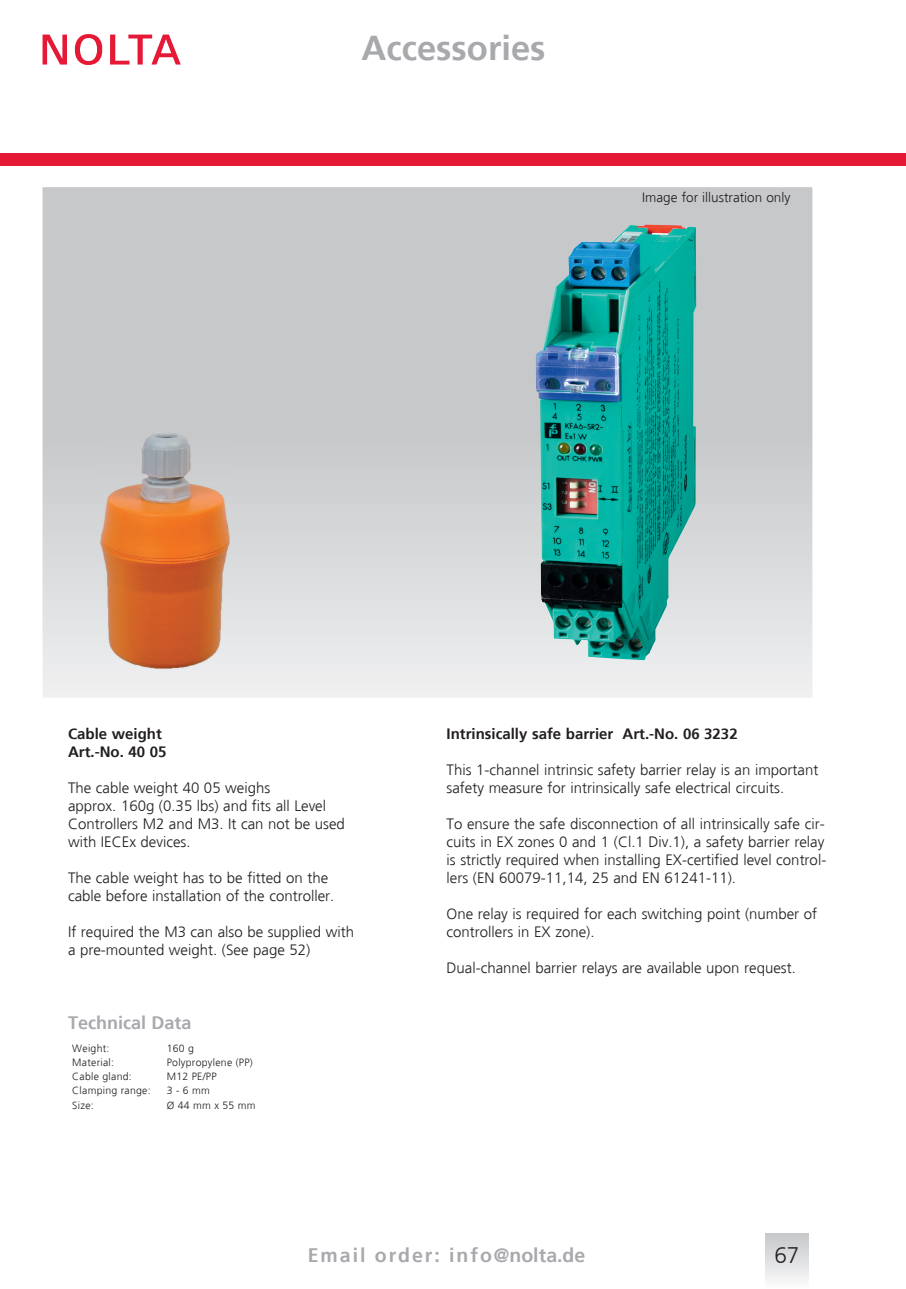
<style>
.page{position:relative;width:906px;height:1289px;background:#fff}
.page>*{position:absolute;margin:0;border:0;box-sizing:border-box;transform-origin:0 0}
.t1{font:700 34.5px "Frutiger";color:#a8a9ad}
.t2{font:300 22.5px "Frutiger";color:#231f20}
.t3{font:700 19.5px "Frutiger";letter-spacing:.1em;color:#a8a9ad}
.t4{font:700 18px "Frutiger";color:#a8a9ad}
.t5{font:300 15px/18px "Frutiger";color:#231f20}
.t6{font:700 15px/18px "Frutiger";color:#231f20}
.t7{font:300 13.5px "Frutiger";color:#231f20}
.t8{font:300 10.5px "Frutiger";letter-spacing:.025em;color:#231f20}
</style>
<div class="page">
<div style="left:765px;top:1233px;width:43px;height:55px;background:linear-gradient(to bottom,#c5c6c9,#fbfbfc)"></div>
<div style="left:0;top:153px;width:906px;height:13px;background:#e51836"></div>
<svg style="left:43px;top:34px;width:138px;height:31px"></svg>
<svg style="left:43px;top:187px;width:769px;height:510px;background:#d0d1d3"></svg>
<img style="left:536px;top:225px;width:160px;height:435px">
<img style="left:101px;top:432px;width:129px;height:236px">
<h1 class="t1" style="left:361px;top:28px;width:185px">Accessories</h1>
<p class="t7" style="left:642px;top:189px;width:150px">Image for illustration only</p>
<p class="t6" style="left:68px;top:724px;width:100px">Cable weight<br>Art.-No. 40 05</p>
<p class="t5" style="left:68px;top:778px;width:278px">The cable weight 40 05 weighs<br>approx. 160g (0.35 lbs) and fits all Level<br>Controllers M2 and M3. It can not be used with IECEx devices.</p>
<p class="t5" style="left:68px;top:868px;width:268px">The cable weight has to be fitted on the cable before installation of the controller.</p>
<p class="t5" style="left:68px;top:922px;width:287px">If required the M3 can also be supplied with a pre-mounted weight. (See page 52)</p>
<p class="t4" style="left:68px;top:1011px;width:125px">Technical Data</p>
<p class="t8" style="left:72px;top:1042px;width:39px">Weight:</p>
<p class="t8" style="left:167px;top:1042px;width:29px">160 g</p>
<p class="t8" style="left:72px;top:1056px;width:43px">Material:</p>
<p class="t8" style="left:167px;top:1056px;width:88px">Polypropylene (PP)</p>
<p class="t8" style="left:72px;top:1070px;width:61px">Cable gland:</p>
<p class="t8" style="left:167px;top:1070px;width:51px">M12 PE/PP</p>
<p class="t8" style="left:72px;top:1084px;width:80px">Clamping range:</p>
<p class="t8" style="left:167px;top:1084px;width:45px">3 - 6 mm</p>
<p class="t8" style="left:72px;top:1099px;width:23px">Size:</p>
<p class="t8" style="left:167px;top:1099px;width:90px">Ø 44 mm x 55 mm</p>
<p class="t6" style="left:446px;top:724px;width:292px">Intrinsically safe barrier Art.-No. 06 3232</p>
<p class="t5" style="left:446px;top:760px;width:373px">This 1-channel intrinsic safety barrier relay is an important safety measure for intrinsically safe electrical circuits.</p>
<p class="t5" style="left:446px;top:814px;width:381px">To ensure the safe disconnection of all intrinsically safe cir&shy;cuits in EX zones 0 and 1 (Cl.1 Div.1), a safety barrier relay is strictly required when installing EX-certified level control&shy;lers (EN 60079-11,14, 25 and EN 61241-11).</p>
<p class="t5" style="left:446px;top:904px;width:372px">One relay is required for each switching point (number of controllers in EX zone).</p>
<p class="t5" style="left:446px;top:958px;width:351px">Dual-channel barrier relays are available upon request.</p>
<h3 class="t3" style="left:308px;top:1243px;width:279px">Email order: info@nolta.de</h3>
<h2 class="t2" style="left:774px;top:1242px;width:27px">67</h2>
</div>
